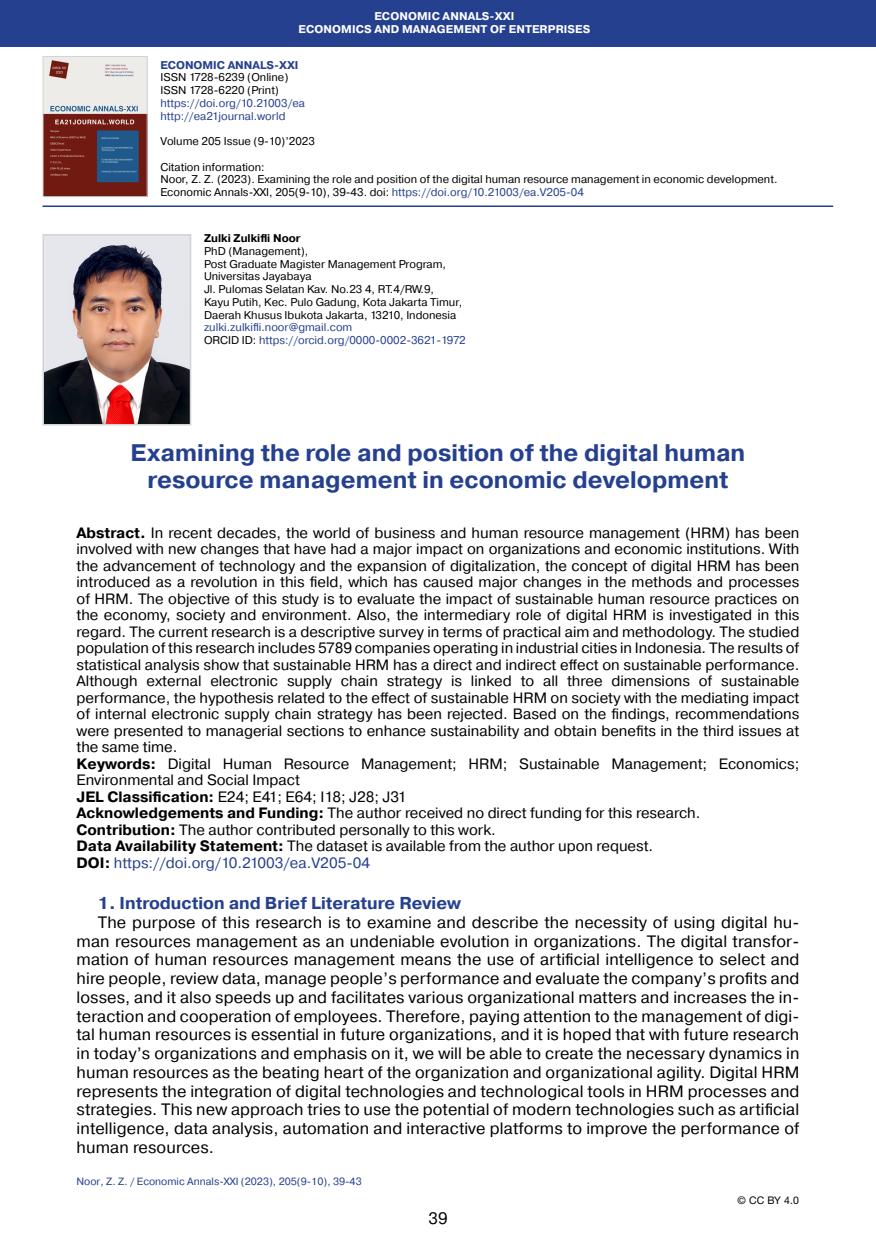
<style>
.page{position:relative;width:876px;height:1246px;background:#fff}
.page>*{position:absolute;margin:0;border:0;box-sizing:border-box;transform-origin:0 0}
.Заголовок_2019_2{font:700 24px/27px "Pragmatica";color:#25408f;text-align:center}
.Заголовок_текст_2019{font:700 17.25px "Pragmatica";color:#25408f}
.Абзац_2019{font:16.5px/18.8px "Pragmatica";letter-spacing:.01em;color:#000;text-align:justify}
.Анотация_2019{font:15px/16.5px "Pragmatica";color:#000;text-align:justify}
.Анотация_2019-2{font:15px "Pragmatica";color:#25408f}
.Посада_2016{font:11.25px/12.8px "Pragmatica";color:#000}
.Посада_2016-2{font:11.25px "Pragmatica";color:#25408f}
.Посада_2016-3{font:700 11.25px "Pragmatica";letter-spacing:.01em;color:#fff}
.Посада_2016-4{font:700 11.25px "Pragmatica";color:#25408f}
.Посада_2016-5{font:700 11.25px "Pragmatica";color:#000}
.Нижний_колонтитул_20{font:10.5px "Pragmatica";color:#25408f}
.t1{font:10.5px "Helvetica Neue LTW1 G";color:#000}
.s1{color:#25408f}
.s2{color:#000}
.s3{font-weight:700}
.s4{font-weight:700;color:#000}
</style>
<div class="page">
<div style="left:0;top:0;width:876px;height:47px;background:#25408f"></div>
<img style="left:45px;top:237px;width:143px;height:185px">
<div style="left:42px;top:234px;width:149px;height:191px;border:2px solid #d1d3d4"></div>
<img style="left:45px;top:58px;width:101px;height:137px">
<div style="left:43px;top:56px;width:105px;height:141px;border:1px solid #d1d3d4"></div>
<hr style="left:43px;top:205px;width:790px;height:2px;background:#25408f">
<p class="Посада_2016-3" style="left:374px;top:9px;width:142px">ECONOMIC ANNALS-XXI</p>
<p class="Посада_2016-3" style="left:298px;top:22px;width:293px">ECONOMICS AND MANAGEMENT OF ENTERPRISES</p>
<p class="Посада_2016-4" style="left:160px;top:57px;width:140px">ECONOMIC ANNALS-XXI</p>
<p class="Посада_2016" style="left:160px;top:71px;width:130px">ISSN 1728-6239 (Online)</p>
<p class="Посада_2016" style="left:160px;top:84px;width:120px">ISSN 1728-6220 (Print)</p>
<p class="Посада_2016-2" style="left:160px;top:96px;width:146px">https://doi.org/10.21003/ea</p>
<p class="Посада_2016-2" style="left:160px;top:109px;width:126px">http://ea21journal.world</p>
<p class="Посада_2016" style="left:160px;top:135px;width:156px">Volume 205 Issue (9-10)’2023</p>
<p class="Посада_2016" style="left:160px;top:161px;width:106px">Citation information:</p>
<p class="Посада_2016" style="left:160px;top:173px;width:619px">Noor, Z. Z. (2023). Examining the role and position of the digital human resource management in economic development.<br>Economic Annals-XXI, 205(9-10), 39-43. doi: <span class="s1">https://doi.org/10.21003/ea.V205-04</span></p>
<p class="Посада_2016-5" style="left:204px;top:231px;width:98px">Zulki Zulkifli Noor</p>
<p class="Посада_2016" style="left:204px;top:245px;width:106px">PhD (Management),</p>
<p class="Посада_2016" style="left:204px;top:257px;width:244px">Post Graduate Magister Management Program,</p>
<p class="Посада_2016" style="left:204px;top:270px;width:109px">Universitas Jayabaya</p>
<p class="Посада_2016" style="left:204px;top:283px;width:232px">Jl. Pulomas Selatan Kav. No.23 4, RT.4/RW.9,</p>
<p class="Посада_2016" style="left:204px;top:296px;width:260px">Kayu Putih, Kec. Pulo Gadung, Kota Jakarta Timur,</p>
<p class="Посада_2016" style="left:204px;top:308px;width:254px">Daerah Khusus Ibukota Jakarta, 13210, Indonesia</p>
<p class="Посада_2016-2" style="left:204px;top:320px;width:150px">zulki.zulkifli.noor@gmail.com</p>
<p class="Посада_2016-2" style="left:204px;top:333px;width:263px"><span class="s2">ORCID ID:</span> https://orcid.org/0000-0002-3621-1972</p>
<p class="Заголовок_2019_2" style="left:131px;top:440px;width:616px">Examining the role and position of the digital human resource management in economic development</p>
<p class="Анотация_2019" style="left:77px;top:525px;width:724px"><span class="s3">Abstract.</span> In recent decades, the world of business and human resource management (HRM) has been involved with new changes that have had a major impact on organizations and economic institutions. With the advancement of technology and the expansion of digitalization, the concept of digital HRM has been introduced as a revolution in this field, which has caused major changes in the methods and processes of HRM. The objective of this study is to evaluate the impact of sustainable human resource practices on the economy, society and environment. Also, the intermediary role of digital HRM is investigated in this regard. The current research is a descriptive survey in terms of practical aim and methodology. The studied population of this research includes 5789 companies operating in industrial cities in Indonesia. The results of statistical analysis show that sustainable HRM has a direct and indirect effect on sustainable performance.<br>Although external electronic supply chain strategy is linked to all three dimensions of sustainable performance, the hypothesis related to the effect of sustainable HRM on society with the mediating impact of internal electronic supply chain strategy has been rejected. Based on the findings, recommendations were presented to managerial sections to enhance sustainability and obtain benefits in the third issues at the same time.</p>
<p class="Анотация_2019" style="left:77px;top:756px;width:724px"><span class="s3">Keywords:</span> Digital Human Resource Management; HRM; Sustainable Management; Economics;<br>Environmental and Social Impact</p>
<p class="Анотация_2019" style="left:77px;top:789px;width:331px"><span class="s3">JEL Classification:</span> Е24; Е41; Е64; I18; J28; J31</p>
<p class="Анотация_2019" style="left:77px;top:805px;width:625px"><span class="s3">Acknowledgements and Funding:</span> The author received no direct funding for this research.</p>
<p class="Анотация_2019" style="left:77px;top:822px;width:421px"><span class="s3">Contribution:</span> The author contributed personally to this work.</p>
<p class="Анотация_2019" style="left:77px;top:838px;width:578px"><span class="s3">Data Availability Statement:</span> The dataset is available from the author upon request.</p>
<p class="Анотация_2019-2" style="left:77px;top:853px;width:295px"><span class="s4">DOI:</span> https://doi.org/10.21003/ea.V205-04</p>
<p class="Заголовок_текст_2019" style="left:98px;top:892px;width:365px">1. Introduction and Brief Literature Review</p>
<p class="Абзац_2019" style="left:77px;top:913px;width:724px;text-indent:21px">The purpose of this research is to examine and describe the necessity of using digital hu&shy;man resources management as an undeniable evolution in organizations. The digital transfor&shy;mation of human resources management means the use of artificial intelligence to select and hire people, review data, manage people’s performance and evaluate the company’s profits and losses, and it also speeds up and facilitates various organizational matters and increases the in&shy;teraction and cooperation of employees. Therefore, paying attention to the management of digi&shy;tal human resources is essential in future organizations, and it is hoped that with future research in today’s organizations and emphasis on it, we will be able to create the necessary dynamics in human resources as the beating heart of the organization and organizational agility. Digital HRM represents the integration of digital technologies and technological tools in HRM processes and strategies. This new approach tries to use the potential of modern technologies such as artificial intelligence, data analysis, automation and interactive platforms to improve the performance of human resources.</p>
<p class="Нижний_колонтитул_20" style="left:77px;top:1174px;width:287px">Noor, Z. Z. / Economic Annals-XXI (2023), 205(9-10), 39-43</p>
<p class="Абзац_2019" style="left:428px;top:1210px;width:21px">39</p>
<p class="t1" style="left:737px;top:1193px;width:63px">© CC BY 4.0</p>
</div>
